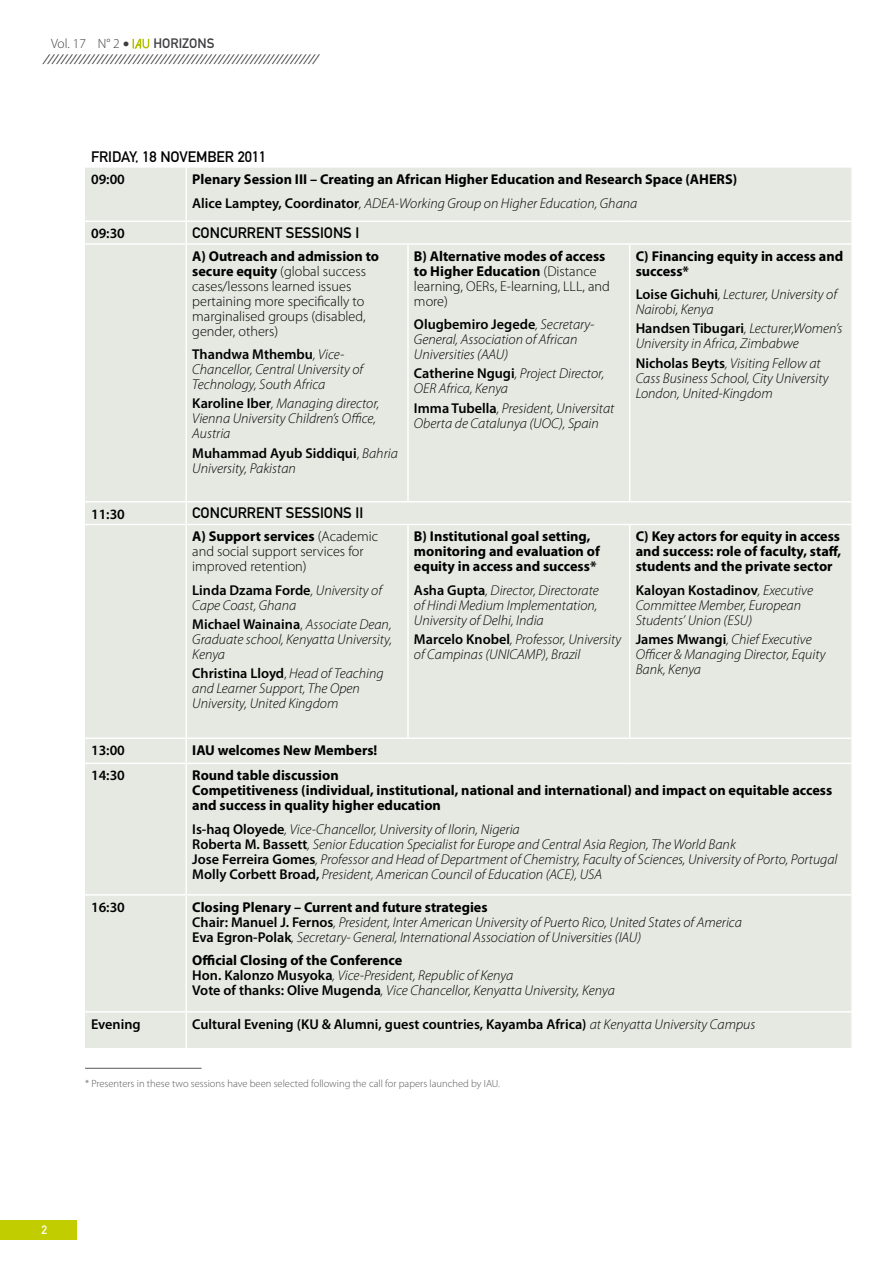
<style>
.page{position:relative;width:893px;height:1263px;background:#fff}
.page>*{position:absolute;margin:0;border:0;box-sizing:border-box;transform-origin:0 0}
.t1{font:15px "DIN Mittelschrift Std";color:#000}
.t2{font:italic 300 14.25px/15px "Myriad Pro";color:#000}
.t3{font:700 14.25px/15px "Myriad Pro";color:#000}
.t4{font:300 14.25px/15px "Myriad Pro";color:#000}
.t5{font:600 14.25px "Myriad Pro";color:#000}
.t6{font:italic 13.5px "DIN Mittelschrift Std";color:#3e3d40}
.t7{font:300 13.5px "Myriad Pro";color:#3e3d40}
.t8{font:12px "DIN Mittelschrift Std";color:#fff}
.t9{font:300 10.5px "Myriad Pro";color:#58585a}
.s1{font-size:27px}
.s2{font-family:"DIN Mittelschrift Std";font-weight:400}
.s3{font-weight:600}
.s4{font-weight:300;font-style:italic}
.s5{font-weight:700}
.s6{font-weight:600;font-style:normal}
.s7{font-style:normal}
.s8{font-weight:700;font-style:normal}
</style>
<div class="page">
<div style="left:0;top:1220px;width:77px;height:20px;background:#c2cd00"></div>
<svg style="left:133px;top:39px;width:16px;height:10px"></svg>
<div style="left:85px;top:168px;width:766px;height:880px;background:#e5e9e1"></div>
<hr style="left:186px;top:168px;width:1px;height:52px;background:#fff">
<svg style="left:186px;top:222px;width:1px;height:21px"></svg>
<hr style="left:186px;top:243px;width:222px;height:2px;background:#fff">
<hr style="left:186px;top:245px;width:1px;height:256px;background:#fff">
<hr style="left:408px;top:243px;width:222px;height:2px;background:#fff">
<hr style="left:407px;top:245px;width:2px;height:256px;background:#fff">
<hr style="left:630px;top:243px;width:221px;height:2px;background:#fff">
<hr style="left:629px;top:245px;width:1px;height:256px;background:#fff">
<hr style="left:85px;top:501px;width:101px;height:1px;background:#fff">
<hr style="left:186px;top:501px;width:222px;height:1px;background:#fff">
<svg style="left:186px;top:502px;width:1px;height:22px"></svg>
<hr style="left:408px;top:501px;width:222px;height:1px;background:#fff">
<hr style="left:630px;top:501px;width:221px;height:1px;background:#fff">
<hr style="left:85px;top:524px;width:101px;height:1px;background:#fff">
<hr style="left:186px;top:524px;width:222px;height:1px;background:#fff">
<hr style="left:186px;top:525px;width:1px;height:212px;background:#fff">
<hr style="left:408px;top:524px;width:222px;height:1px;background:#fff">
<hr style="left:407px;top:525px;width:2px;height:212px;background:#fff">
<hr style="left:630px;top:524px;width:221px;height:1px;background:#fff">
<hr style="left:629px;top:525px;width:1px;height:212px;background:#fff">
<hr style="left:85px;top:737px;width:101px;height:2px;background:#fff">
<hr style="left:186px;top:737px;width:222px;height:2px;background:#fff">
<svg style="left:186px;top:739px;width:1px;height:24px"></svg>
<hr style="left:408px;top:737px;width:222px;height:2px;background:#fff">
<hr style="left:630px;top:737px;width:221px;height:2px;background:#fff">
<hr style="left:85px;top:763px;width:101px;height:1px;background:#fff">
<hr style="left:186px;top:763px;width:222px;height:1px;background:#fff">
<hr style="left:186px;top:764px;width:1px;height:130px;background:#fff">
<hr style="left:408px;top:763px;width:222px;height:1px;background:#fff">
<hr style="left:630px;top:763px;width:221px;height:1px;background:#fff">
<hr style="left:85px;top:894px;width:101px;height:2px;background:#fff">
<hr style="left:186px;top:894px;width:222px;height:2px;background:#fff">
<hr style="left:186px;top:896px;width:1px;height:115px;background:#fff">
<hr style="left:408px;top:894px;width:222px;height:2px;background:#fff">
<hr style="left:630px;top:894px;width:221px;height:2px;background:#fff">
<hr style="left:186px;top:1012px;width:1px;height:36px;background:#fff">
<hr style="left:85px;top:220px;width:101px;height:2px;background:#fff">
<hr style="left:186px;top:220px;width:222px;height:2px;background:#fff">
<hr style="left:408px;top:220px;width:222px;height:2px;background:#fff">
<hr style="left:630px;top:220px;width:221px;height:2px;background:#fff">
<hr style="left:85px;top:243px;width:101px;height:2px;background:#fff">
<hr style="left:85px;top:1011px;width:101px;height:1px;background:#fff">
<hr style="left:186px;top:1011px;width:222px;height:1px;background:#fff">
<hr style="left:408px;top:1011px;width:222px;height:1px;background:#fff">
<hr style="left:630px;top:1011px;width:221px;height:1px;background:#fff">
<hr style="left:85px;top:1068px;width:117px;height:1px;background:#58585a">
<p class="t7" style="left:51px;top:36px;width:165px">Vol. 17 N° 2 <span class="s1">•</span> <span class="s2">HORIZONS</span></p>
<p class="t6" style="left:43px;top:51px;width:282px">/////////////////////////////////////////////////////////////</p>
<p class="t1" style="left:91px;top:148px;width:90px">FRI DAY, 18 NOVEM</p>
<p class="t1" style="left:207px;top:148px;width:61px">BER 2011</p>
<p class="t5" style="left:91px;top:170px;width:35px">09:00</p>
<p class="t3" style="left:192px;top:167px;width:546px;line-height:23.5px">Plenary Session III – Creating an African Higher Education and Research Space (AHERS)<br><span class="s3">Alice Lamptey, Coordinator</span><span class="s4">, ADEA-Working Group on Higher Education, Ghana</span></p>
<p class="t5" style="left:91px;top:224px;width:35px">09:30</p>
<p class="t1" style="left:192px;top:224px;width:19px">CONCURRENT</p>
<p class="t1" style="left:286px;top:224px;width:18px">SESSIONS</p>
<p class="t1" style="left:355px;top:224px;width:5px">I</p>
<p class="t4" style="left:192px;top:248px;width:188px"><span class="s5">A) Outreach and admission to secure equity</span> (global success cases/lessons learned issues pertaining more specifically to marginalised groups (disabled, gender, others)</p>
<p class="t2" style="left:192px;top:347px;width:172px"><span class="s6">Thandwa Mthembu</span>, Vice-<br>Chancellor, Central University of<br>Technology, South Africa</p>
<p class="t2" style="left:192px;top:396px;width:189px"><span class="s6">Karoline Iber</span>, Managing director,<br>Vienna University Children’s Office,<br>Austria</p>
<p class="t2" style="left:192px;top:445px;width:207px"><span class="s6">Muhammad Ayub Siddiqui</span><span class="s7">,</span> Bahria<br>University, Pakistan</p>
<p class="t4" style="left:414px;top:248px;width:197px"><span class="s5">B) Alternative modes of access to Higher Education</span> (Distance learning, OERs, E-learning, LLL, and more)</p>
<p class="t2" style="left:414px;top:317px;width:182px"><span class="s6">Olugbemiro Jegede</span>, Secretary-<br>General, Association of African<br>Universities (AAU)</p>
<p class="t2" style="left:414px;top:366px;width:192px"><span class="s6">Catherine Ngugi</span>, Project Director,<br>OER Africa, Kenya</p>
<p class="t2" style="left:414px;top:400px;width:202px"><span class="s6">Imma Tubella</span>, President, Universitat<br>Oberta de Catalunya (UOC), Spain</p>
<p class="t3" style="left:636px;top:248px;width:209px">C) Financing equity in access and success*</p>
<p class="t2" style="left:636px;top:287px;width:203px"><span class="s6">Loise Gichuhi</span>, Lecturer, University of<br>Nairobi, Kenya</p>
<p class="t2" style="left:636px;top:321px;width:208px"><span class="s6">Handsen Tibugari</span>, Lecturer,Women’s<br>University in Africa, Zimbabwe</p>
<p class="t2" style="left:636px;top:355px;width:194px"><span class="s6">Nicholas Beyts</span>, Visiting Fellow at<br>Cass Business School, City University<br>London, United-Kingdom</p>
<p class="t5" style="left:91px;top:505px;width:35px">11:30</p>
<p class="t1" style="left:192px;top:504px;width:19px">CONCURRENT</p>
<p class="t1" style="left:286px;top:504px;width:18px">SESSIONS</p>
<p class="t1" style="left:355px;top:504px;width:9px">II</p>
<p class="t4" style="left:192px;top:529px;width:187px"><span class="s5">A) Support services</span> (Academic and social support services for improved retention)</p>
<p class="t2" style="left:192px;top:582px;width:191px"><span class="s6">Linda Dzama Forde</span>, University of<br>Cape Coast, Ghana</p>
<p class="t2" style="left:192px;top:617px;width:201px;text-align:justify"><span class="s6">Michael Wainaina</span><span class="s7">,</span> Associate Dean, Graduate school, Kenyatta University, Kenya</p>
<p class="t2" style="left:192px;top:666px;width:193px"><span class="s6">Christina Lloyd</span><span class="s7">,</span> Head of Teaching and Learner Support, The Open<br>University, United Kingdom</p>
<p class="t3" style="left:414px;top:528px;width:187px">B) Institutional goal setting, monitoring and evaluation of equity in access and success*</p>
<p class="t2" style="left:414px;top:582px;width:186px;text-align:justify"><span class="s6">Asha Gupta</span>, Director, Directorate of Hindi Medium Implementation, University of Delhi, India</p>
<p class="t2" style="left:414px;top:632px;width:209px"><span class="s6">Marcelo Knobel</span>, Professor, University of Campinas (UNICAMP), Brazil</p>
<p class="t3" style="left:636px;top:528px;width:207px;text-align:justify">C) Key actors for equity in access and success: role of faculty, staff, students and the private sector</p>
<p class="t2" style="left:636px;top:582px;width:179px"><span class="s6">Kaloyan Kostadinov</span>, Executive<br>Committee Member, European<br>Students’ Union (ESU)</p>
<p class="t2" style="left:636px;top:632px;width:191px"><span class="s6">James Mwangi</span>, Chief Executive<br>Officer &amp; Managing Director, Equity<br>Bank, Kenya</p>
<p class="t5" style="left:91px;top:741px;width:35px">13:00</p>
<p class="t3" style="left:192px;top:742px;width:187px">IAU welcomes New Members!</p>
<p class="t5" style="left:91px;top:766px;width:35px">14:30</p>
<p class="t3" style="left:192px;top:767px;width:642px">Round table discussion<br>Competitiveness (individual, institutional, national and international) and impact on equitable access and success in quality higher education</p>
<p class="t2" style="left:192px;top:821px;width:647px"><span class="s6">Is-haq Oloyede</span>, Vice-Chancellor, University of Ilorin, Nigeria<br><span class="s6">Roberta M. Bassett</span>, Senior Education Specialist for Europe and Central Asia Region, The World Bank<br><span class="s6">Jose Ferreira Gomes</span>, Professor and Head of Department of Chemistry, Faculty of Sciences, University of Porto, Portugal <span class="s6">Molly Corbett Broad,</span> President, American Council of Education (ACE), USA</p>
<p class="t5" style="left:91px;top:898px;width:35px">16:30</p>
<p class="t2" style="left:192px;top:899px;width:551px"><span class="s8">Closing Plenary – Current and future strategies<br></span><span class="s6">Chair: Manuel J. Fernos</span>, President, Inter American University of Puerto Rico, United States of America<br><span class="s6">Eva Egron-Polak</span>, Secretary- General, International Association of Universities (IAU)</p>
<p class="t2" style="left:192px;top:953px;width:424px"><span class="s8">Official Closing of the Conference<br></span><span class="s6">Hon. Kalonzo Musyoka</span>, Vice-President, Republic of Kenya<br><span class="s6">Vote of thanks: Olive Mugenda</span>, Vice Chancellor, Kenyatta University, Kenya</p>
<p class="t5" style="left:91px;top:1015px;width:51px">Evening</p>
<p class="t5" style="left:192px;top:1015px;width:564px">Cultural Evening (KU &amp; Alumni, guest countries, Kayamba Africa) <span class="s4">at Kenyatta University Campus</span></p>
<p class="t9" style="left:85px;top:1077px;width:416px">* Presenters in these two sessions have been selected following the call for papers launched by IAU.</p>
<p class="t8" style="left:41px;top:1223px;width:7px">2</p>
</div>
